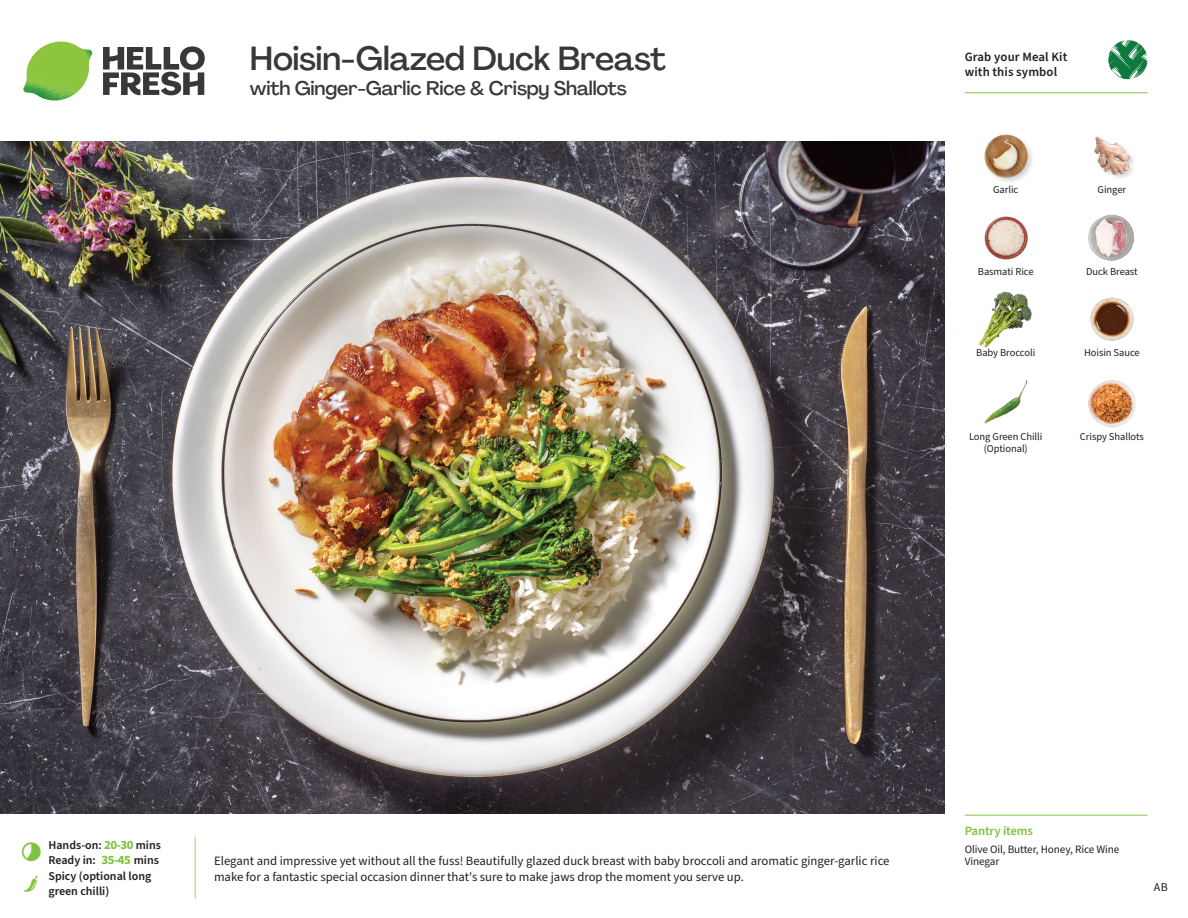
<style>
.page{position:relative;width:1188px;height:918px;background:#fff}
.page>*{position:absolute;margin:0;border:0;box-sizing:border-box;transform-origin:0 0}
._15_Titel_UK{font:500 33px "Agrandir";letter-spacing:-.01em;color:#383839}
._15_Titel_UK-2{font:500 19.5px "Agrandir";letter-spacing:-.01em;color:#383839}
.Step_6_Text_AU{font:12.75px/16.5px "Source Sans Pro";color:#231f20}
.t1{font:600 12.75px/15px "Source Sans Pro";letter-spacing:.01em;color:#231f20}
._04_Headers_Front{font:600 12.75px "Source Sans Pro";letter-spacing:-.01em;color:#81c340}
._04_Intro{font:600 12px/15px "Source Sans Pro";color:#231f20}
.t2{font:12px "Source Sans Pro";color:#231f20}
._05_Pantry{font:11.25px/12px "Source Sans Pro";letter-spacing:-.01em;color:#231f20}
._18_FRONT_ingredient{font:10.5px/12px "Source Sans Pro";letter-spacing:-.005em;color:#231f20;text-align:center}
.s1{font-weight:700;font-size:12.75px;color:#81c340}
</style>
<div class="page">
<svg style="left:103px;top:46px;width:102px;height:49px"></svg>
<img style="left:23px;top:42px;width:69px;height:59px">
<img style="left:0;top:142px;width:945px;height:672px">
<img style="left:1090px;top:297px;width:44px;height:44px">
<img style="left:1089px;top:380px;width:46px;height:46px">
<img style="left:984px;top:380px;width:44px;height:44px">
<img style="left:979px;top:291px;width:53px;height:57px">
<img style="left:984px;top:216px;width:44px;height:44px">
<img style="left:1088px;top:214px;width:46px;height:47px">
<img style="left:984px;top:134px;width:48px;height:48px">
<img style="left:1094px;top:136px;width:40px;height:42px">
<hr style="left:965px;top:815px;width:183px;height:1px;background:#81c340">
<svg style="left:1091px;top:40px;width:57px;height:54px"></svg>
<hr style="left:965px;top:92px;width:183px;height:1px;background:#81c340">
<p class="_15_Titel_UK" style="left:250px;top:38px;width:418px">Hoisin-Glazed Duck Breast</p>
<p class="_15_Titel_UK-2" style="left:250px;top:76px;width:379px">with Ginger-Garlic Rice &amp; Crispy Shallots</p>
<p class="t1" style="left:965px;top:50px;width:104px">Grab your Meal Kit with this symbol</p>
<p class="_18_FRONT_ingredient" style="left:993px;top:183px;width:27px">Garlic</p>
<p class="_18_FRONT_ingredient" style="left:1098px;top:183px;width:30px">Ginger</p>
<p class="_18_FRONT_ingredient" style="left:978px;top:266px;width:57px">Basmati Rice</p>
<p class="_18_FRONT_ingredient" style="left:1086px;top:266px;width:53px">Duck Breast</p>
<p class="_18_FRONT_ingredient" style="left:976px;top:347px;width:61px">Baby Broccoli</p>
<p class="_18_FRONT_ingredient" style="left:1084px;top:347px;width:57px">Hoisin Sauce</p>
<p class="_18_FRONT_ingredient" style="left:969px;top:431px;width:75px">Long Green Chilli (Optional)</p>
<p class="_18_FRONT_ingredient" style="left:1080px;top:431px;width:65px">Crispy Shallots</p>
<p class="_04_Intro" style="left:48px;top:838px;width:114px">Hands-on: <span class="s1">20-30</span> mins</p>
<p class="_04_Intro" style="left:48px;top:853px;width:112px">Ready in: <span class="s1">35-45</span> mins</p>
<p class="_04_Intro" style="left:48px;top:869px;width:104px">Spicy (optional long green chilli)</p>
<p class="Step_6_Text_AU" style="left:214px;top:852px;width:677px">Elegant and impressive yet without all the fuss! Beautifully glazed duck breast with baby broccoli and aromatic ginger-garlic rice make for a fantastic special occasion dinner that's sure to make jaws drop the moment you serve up.</p>
<p class="_04_Headers_Front" style="left:965px;top:822px;width:70px">Pantry items</p>
<p class="_05_Pantry" style="left:965px;top:844px;width:156px">Olive Oil, Butter, Honey, Rice Wine<br>Vinegar</p>
<p class="t2" style="left:1154px;top:879px;width:15px">AB</p>
</div>
